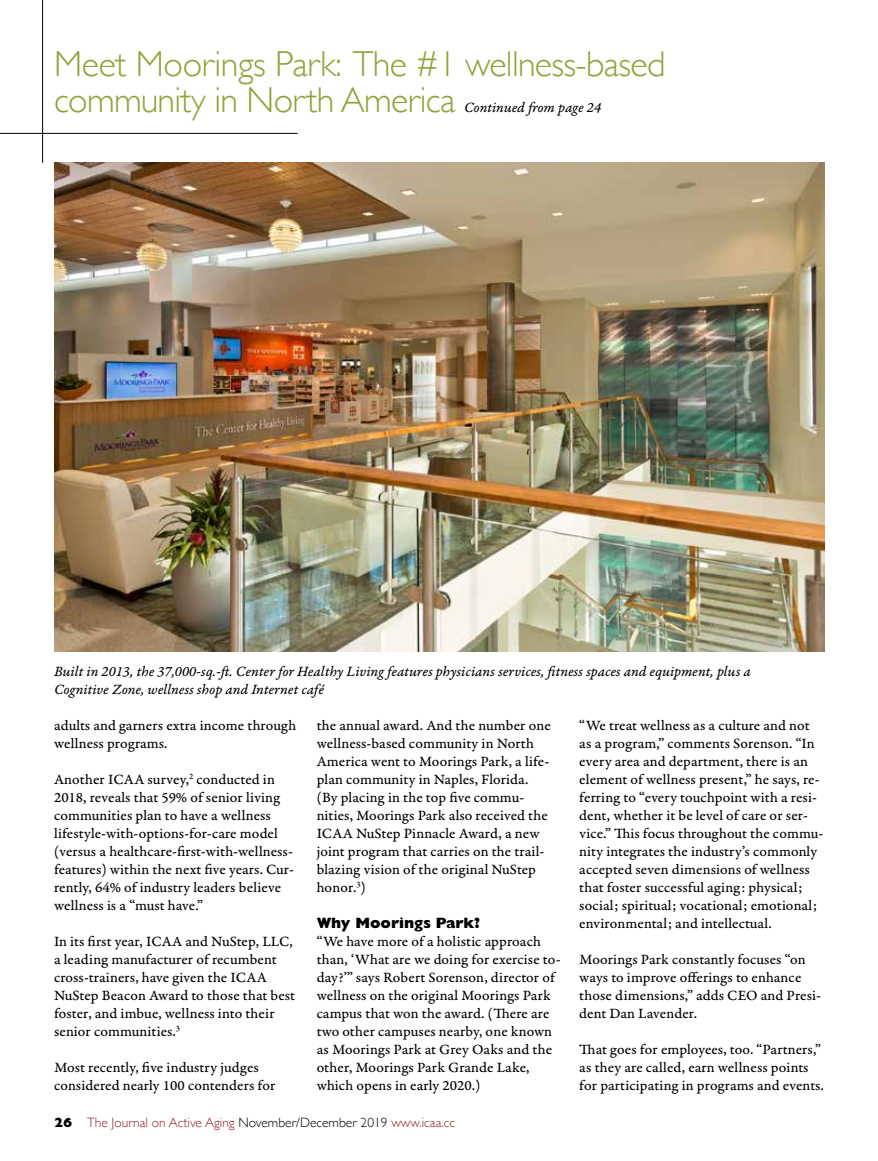
<style>
.page{position:relative;width:878px;height:1161px;background:#fff}
.page>*{position:absolute;margin:0;border:0;box-sizing:border-box;transform-origin:0 0}
.t1{font:300 36px/36px "Gill Sans";letter-spacing:-.02em;color:#94a23a}
.t2{font:15px/18px "Garamond Premr Pro Capt";letter-spacing:.005em;color:#000}
.t3{font:15px/18px "Garamond Premr Pro It Capt";color:#000}
.t4{font:800 15px "Gill Sans";color:#000}
.t5{font:300 13.5px "Gill Sans";color:#8a2529}
.s1{font-weight:800;color:#000}
.s2{color:#000}
</style>
<div class="page">
<hr style="left:0;top:133px;width:297px;height:1px;background:#000">
<hr style="left:42px;top:0;width:1px;height:163px;background:#000">
<img style="left:54px;top:163px;width:770px;height:489px">
<h1 class="t1" style="left:54px;top:45px;width:613px">Meet Moorings Park: The #1 wellness-based community in North America</h1>
<p class="t3" style="left:464px;top:99px;width:138px">Continued from page 24</p>
<p class="t3" style="left:54px;top:663px;width:698px">Built in 2013, the 37,000-sq.-ft. Center for Healthy Living features physicians services, fitness spaces and equipment, plus a<br>Cognitive Zone, wellness shop and Internet café</p>
<p class="t2" style="left:54px;top:717px;width:244px">adults and garners extra income through wellness programs.</p>
<p class="t2" style="left:54px;top:771px;width:241px">Another ICAA survey,<sup>2</sup> conducted in 2018, reveals that 59% of senior living communities plan to have a wellness lifestyle-with-options-for-care model (versus a healthcare-first-with-wellness&shy;features) within the next five years. Cur&shy;rently, 64% of industry leaders believe wellness is a “must have.”</p>
<p class="t2" style="left:54px;top:933px;width:242px">In its first year, ICAA and NuStep, LLC, a leading manufacturer of recumbent cross-trainers, have given the ICAA NuStep Beacon Award to those that best foster, and imbue, wellness into their senior communities.<sup>3</sup></p>
<p class="t2" style="left:54px;top:1059px;width:223px">Most recently, five industry judges considered nearly 100 contenders for</p>
<p class="t2" style="left:316px;top:717px;width:236px">the annual award. And the number one wellness-based community in North America went to Moorings Park, a life&shy;plan community in Naples, Florida. (By placing in the top five commu&shy;nities, Moorings Park also received the ICAA NuStep Pinnacle Award, a new joint program that carries on the trail&shy;blazing vision of the original NuStep honor.<sup>3</sup>)</p>
<p class="t4" style="left:316px;top:914px;width:165px">Why Moorings Park?</p>
<p class="t2" style="left:316px;top:933px;width:245px">“We have more of a holistic approach than, ‘What are we doing for exercise to&shy;day?’” says Robert Sorenson, director of wellness on the original Moorings Park campus that won the award. (There are two other campuses nearby, one known as Moorings Park at Grey Oaks and the other, Moorings Park Grande Lake, which opens in early 2020.)</p>
<p class="t5" style="left:54px;top:1111px;width:402px"><span class="s1">26</span> The Journal on Active Aging <span class="s2">November/December 2019</span> www.icaa.cc</p>
<p class="t2" style="left:579px;top:717px;width:245px">“We treat wellness as a culture and not as a program,” comments Sorenson. “In every area and department, there is an element of wellness present,” he says, re&shy;ferring to “every touchpoint with a resi&shy;dent, whether it be level of care or ser&shy;vice.” This focus throughout the commu&shy;nity integrates the industry’s commonly accepted seven dimensions of wellness that foster successful aging: physical; social; spiritual; vocational; emotional; environmental; and intellectual.</p>
<p class="t2" style="left:579px;top:951px;width:243px">Moorings Park constantly focuses “on ways to improve offerings to enhance those dimensions,” adds CEO and Presi&shy;dent Dan Lavender.</p>
<p class="t2" style="left:579px;top:1041px;width:246px">That goes for employees, too. “Partners,” as they are called, earn wellness points for participating in programs and events.</p>
</div>
